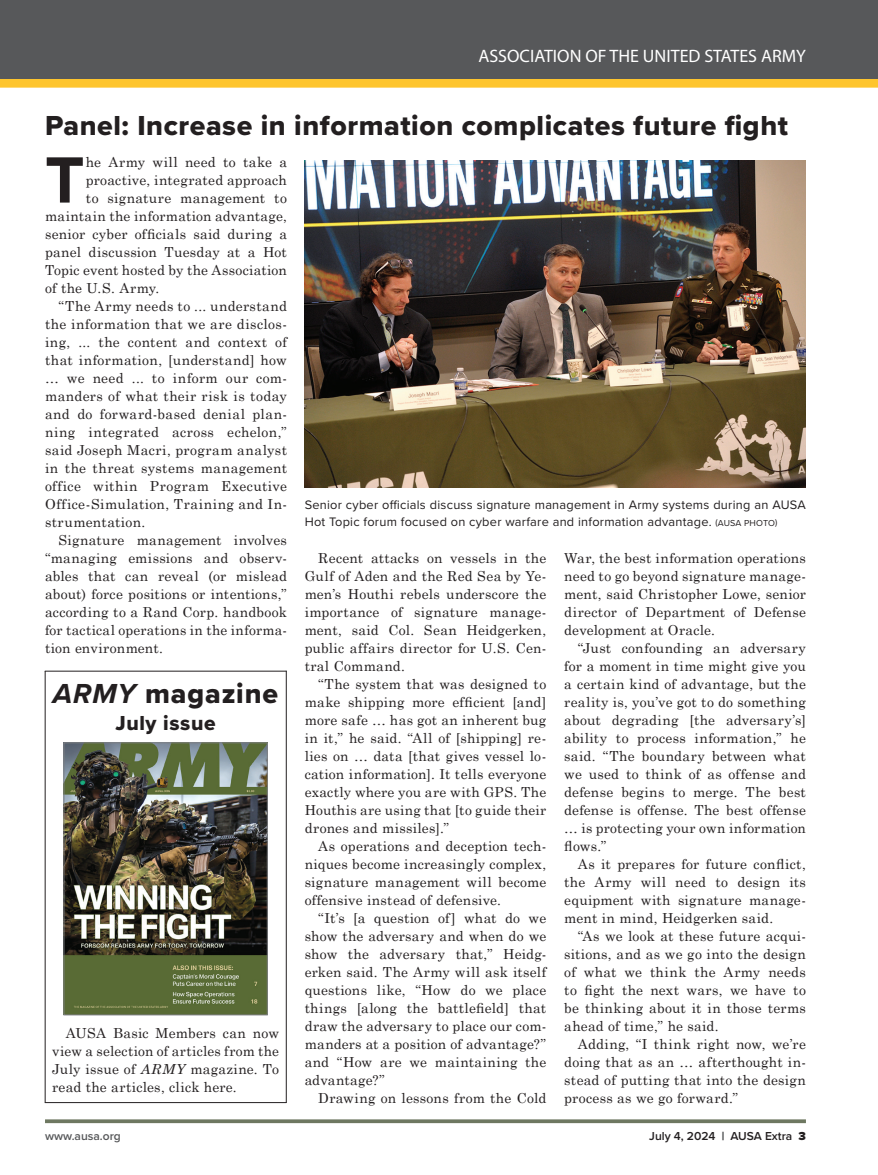
<style>
.page{position:relative;width:878px;height:1175px;background:#fff}
.page>*{position:absolute;margin:0;border:0;box-sizing:border-box;transform-origin:0 0}
.t1{font:700 67.8px "Proxima Nova";color:#231f20}
.t2{font:28.5px "Proxima Nova Extrabld";letter-spacing:.02em;color:#231f20}
.t3{font:21px "Proxima Nova Extrabld";letter-spacing:.03em;color:#231f20}
.t4{font:18px "Myriad Pro";color:#fff}
.t5{font:13.8px/18px "Century Schoolbook";letter-spacing:.02em;color:#231f20;text-align:justify}
.t6{font:12.75px/17px "Proxima Nova";letter-spacing:.02em;color:#231f20}
.t7{font:600 12px "Proxima Nova";color:#231f20}
.t8{font:600 12px "Proxima Nova";color:#57585a}
.s1{font-size:9px}
.s2{font-family:"Proxima Nova";font-weight:700;font-style:italic}
.s3{font-style:italic}
.s4{font-weight:900;color:#57585a}
.s5{font-weight:900}
</style>
<div class="page">
<div style="left:0;top:79px;width:878px;height:9px;background:#fec52e"></div>
<div style="left:0;top:0;width:878px;height:79px;background:#57585a"></div>
<svg style="left:45px;top:1119px;width:761px;height:4px;background:#7b8470"></svg>
<hr style="left:45px;top:1102px;width:241px;height:1px;background:#231f20">
<hr style="left:45px;top:671px;width:1px;height:431px;background:#231f20">
<hr style="left:286px;top:670px;width:1px;height:432px;background:#231f20">
<img style="left:66px;top:744px;width:200px;height:269px">
<div style="left:64px;top:742px;width:204px;height:273px;border:1px solid #7e8083"></div>
<hr style="left:45px;top:670px;width:242px;height:1px;background:#231f20">
<img style="left:304px;top:160px;width:502px;height:327px">
<h3 class="t4" style="left:478px;top:44px;width:329px">ASSOCIATION OF THE UNITED STATES ARMY</h3>
<h2 class="t2" style="left:45px;top:104px;width:744px">Panel: Increase in information complicates future fight</h2>
<h1 class="t1" style="left:45px;top:129px;width:41px">T</h1>
<p class="t5" style="left:86px;top:151px;width:203px">he Army will need to take a</p>
<p class="t5" style="left:86px;top:169px;width:203px">proactive, integrated approach</p>
<p class="t5" style="left:86px;top:187px;width:203px">to signature management to</p>
<p class="t5" style="left:45px;top:205px;width:243px">maintain the information advantage,</p>
<p class="t5" style="left:45px;top:223px;width:243px">senior cyber officials said during a</p>
<p class="t5" style="left:45px;top:241px;width:243px">panel discussion Tuesday at a Hot</p>
<p class="t5" style="left:45px;top:259px;width:243px">Topic event hosted by the Association</p>
<p class="t5" style="left:45px;top:277px;width:116px">of the U.S. Army.</p>
<p class="t5" style="left:58px;top:295px;width:230px">“The Army needs to ... understand</p>
<p class="t5" style="left:45px;top:313px;width:243px">the information that we are disclos-</p>
<p class="t5" style="left:45px;top:331px;width:243px">ing, ... the content and context of</p>
<p class="t5" style="left:45px;top:349px;width:243px">that information, [understand] how</p>
<p class="t5" style="left:45px;top:367px;width:243px">… we need ... to inform our com-</p>
<p class="t5" style="left:45px;top:385px;width:243px">manders of what their risk is today</p>
<p class="t5" style="left:45px;top:403px;width:243px">and do forward-based denial plan-</p>
<p class="t5" style="left:45px;top:421px;width:243px">ning integrated across echelon,”</p>
<p class="t5" style="left:45px;top:439px;width:243px">said Joseph Macri, program analyst</p>
<p class="t5" style="left:45px;top:457px;width:243px">in the threat systems management</p>
<p class="t5" style="left:45px;top:475px;width:243px">office within Program Executive</p>
<p class="t5" style="left:45px;top:493px;width:243px">Office-Simulation, Training and In-</p>
<p class="t5" style="left:45px;top:511px;width:102px">strumentation.</p>
<p class="t5" style="left:58px;top:529px;width:230px">Signature management involves</p>
<p class="t5" style="left:45px;top:547px;width:243px">“managing emissions and observ-</p>
<p class="t5" style="left:45px;top:565px;width:243px">ables that can reveal (or mislead</p>
<p class="t5" style="left:45px;top:583px;width:243px">about) force positions or intentions,”</p>
<p class="t5" style="left:45px;top:601px;width:243px">according to a Rand Corp. handbook</p>
<p class="t5" style="left:45px;top:619px;width:243px">for tactical operations in the informa-</p>
<p class="t5" style="left:45px;top:637px;width:119px">tion environment.</p>
<p class="t6" style="left:304px;top:496px;width:502px">Senior cyber officials discuss signature management in Army systems during an AUSA<br>Hot Topic forum focused on cyber warfare and information advantage. <span class="s1">(AUSA PHOTO)</span></p>
<p class="t5" style="left:564px;top:547px;width:243px">War, the best information operations need to go beyond signature manage&shy;ment, said Christopher Lowe, senior director of Department of Defense development at Oracle.</p>
<p class="t5" style="left:564px;top:637px;width:243px;text-indent:13px">“Just confounding an adversary for a moment in time might give you a certain kind of advantage, but the reality is, you’ve got to do something about degrading [the adversary’s] ability to process information,” he said. “The boundary between what we used to think of as offense and defense begins to merge. The best defense is offense. The best offense … is protecting your own information flows.”</p>
<p class="t5" style="left:564px;top:853px;width:243px;text-indent:13px">As it prepares for future conflict, the Army will need to design its equipment with signature manage&shy;ment in mind, Heidgerken said.</p>
<p class="t5" style="left:564px;top:925px;width:243px;text-indent:13px">“As we look at these future acqui&shy;sitions, and as we go into the design of what we think the Army needs to fight the next wars, we have to be thinking about it in those terms ahead of time,” he said.</p>
<p class="t5" style="left:564px;top:1033px;width:243px;text-indent:13px">Adding, “I think right now, we’re doing that as an … afterthought in&shy;stead of putting that into the design process as we go forward.”</p>
<p class="t5" style="left:304px;top:547px;width:243px;text-indent:14px">Recent attacks on vessels in the Gulf of Aden and the Red Sea by Ye&shy;men’s Houthi rebels underscore the importance of signature manage&shy;ment, said Col. Sean Heidgerken, public affairs director for U.S. Cen&shy;tral Command.</p>
<p class="t5" style="left:304px;top:673px;width:243px;text-indent:13px">“The system that was designed to make shipping more efficient [and] more safe … has got an inherent bug in it,” he said. “All of [shipping] re&shy;lies on … data [that gives vessel lo&shy;cation information]. It tells everyone exactly where you are with GPS. The Houthis are using that [to guide their drones and missiles].”</p>
<p class="t5" style="left:304px;top:835px;width:243px;text-indent:13px">As operations and deception tech&shy;niques become increasingly complex, signature management will become offensive instead of defensive.</p>
<p class="t5" style="left:304px;top:907px;width:243px;text-indent:13px">“It’s [a question of] what do we show the adversary and when do we show the adversary that,” Heidg&shy;erken said. The Army will ask itself questions like, “How do we place things [along the battlefield] that draw the adversary to place our com&shy;manders at a position of advantage?” and “How are we maintaining the advantage?”</p>
<p class="t5" style="left:318px;top:1087px;width:229px">Drawing on lessons from the Cold</p>
<h2 class="t2" style="left:53px;top:672px;width:227px"><span class="s2">ARMY</span> magazine</h2>
<h3 class="t3" style="left:115px;top:707px;width:102px">July issue</h3>
<p class="t5" style="left:52px;top:1023px;width:228px;text-indent:14px">AUSA Basic Members can now view a selection of articles from the July issue of <span class="s3">ARMY</span> magazine. To read the articles, click here.</p>
<p class="t8" style="left:45px;top:1126px;width:77px">www.ausa.org</p>
<p class="t7" style="left:649px;top:1126px;width:158px">July 4, 2024 <span class="s4">|</span> AUSA Extra <span class="s5">3</span></p>
</div>
